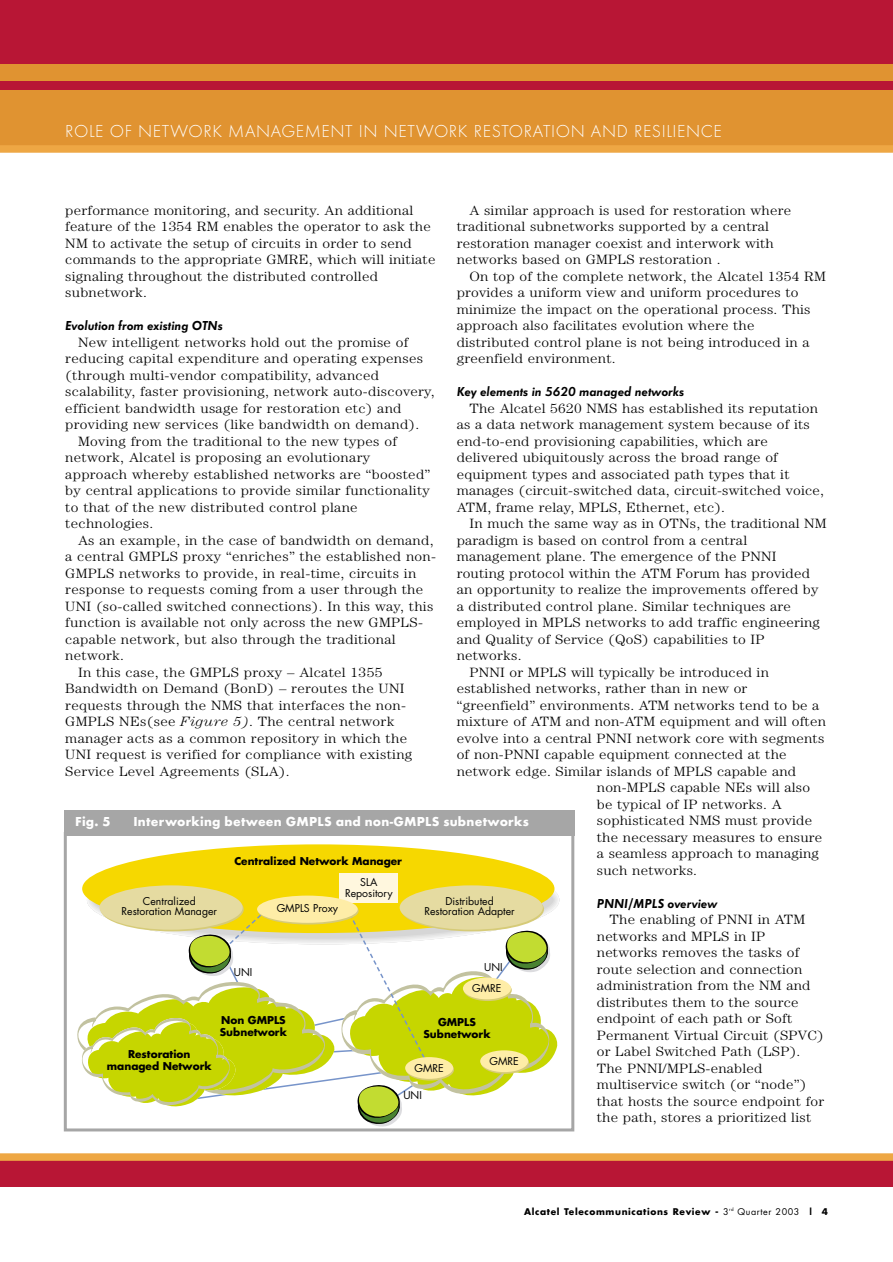
<style>
.page{position:relative;width:893px;height:1262px;background:#fff}
.page>*{position:absolute;margin:0;border:0;box-sizing:border-box;transform-origin:0 0}
.t1{font:300 18px "Futura T";letter-spacing:.035em;color:#fff}
.t2{font:300 13.5px/16.5px "Century";letter-spacing:.015em;color:#000;scale:1.1 1}
.t3{font:italic 600 13.5px "Futura T";color:#000}
.t4{font:700 13.5px "Futura T";letter-spacing:.02em;color:#fff}
.t5{font:10.5px/10.5px "Futura";color:#000;text-align:center}
.t6{font:700 10.5px/12px "Futura";color:#000;text-align:center}
.t7{font:700 9px "Futura";letter-spacing:.07em;color:#000}
.s1{font-style:italic}
.s2{font-weight:400}
</style>
<div class="page">
<div style="left:0;top:0;width:892px;height:149px;background:#e09331"></div>
<div style="left:0;top:0;width:892px;height:64px;background:#b81635"></div>
<div style="left:0;top:81px;width:892px;height:8px;background:#b81635"></div>
<div style="left:0;top:1157px;width:892px;height:29px;background:#b81635"></div>
<div style="left:0;top:145px;width:892px;height:8px;background:#eea744"></div>
<div style="left:0;top:1153px;width:892px;height:7px;background:#eea744"></div>
<div style="left:82px;top:844px;width:472px;height:89px;background:#f6d800;border-radius:50%"></div>
<svg style="left:77px;top:855px;width:482px;height:271px"></svg>
<div style="left:64px;top:832px;width:510px;height:299px;border:3px solid #a6a6a6"></div>
<div style="left:64px;top:809px;width:510px;height:26px;background:#a6a6a6"></div>
<h1 class="t1" style="left:65px;top:123px;width:658px">ROLE OF NETWORK MANAGEMENT IN NETWORK RESTORATION AND RESILIENCE</h1>
<p class="t2" style="left:456px;top:203px;width:305px;text-indent:13px">A similar approach is used for restoration where traditional subnetworks supported by a central restoration manager coexist and interwork with networks based on GMPLS restoration .</p>
<p class="t2" style="left:456px;top:269px;width:337px;text-indent:13px">On top of the complete network, the Alcatel 1354 RM provides a uniform view and uniform procedures to minimize the impact on the operational process. This approach also facilitates evolution where the distributed control plane is not being introduced in a greenfield environment.</p>
<p class="t3" style="left:456px;top:385px;width:229px">Key elements in 5620 managed networks</p>
<p class="t2" style="left:456px;top:401px;width:335px;text-indent:13px">The Alcatel 5620 NMS has established its reputation as a data network management system because of its end-to-end provisioning capabilities, which are delivered ubiquitously across the broad range of equipment types and associated path types that it manages (circuit-switched data, circuit-switched voice, ATM, frame relay, MPLS, Ethernet, etc).</p>
<p class="t2" style="left:469px;top:516px;width:326px">In much the same way as in OTNs, the traditional NM</p>
<p class="t2" style="left:456px;top:533px;width:265px">paradigm is based on control from a central</p>
<p class="t2" style="left:456px;top:549px;width:292px">management plane. The emergence of the PNNI</p>
<p class="t2" style="left:456px;top:566px;width:322px">routing protocol within the ATM Forum has provided</p>
<p class="t2" style="left:456px;top:582px;width:330px">an opportunity to realize the improvements offered by</p>
<p class="t2" style="left:456px;top:599px;width:305px">a distributed control plane. Similar techniques are</p>
<p class="t2" style="left:456px;top:615px;width:332px">employed in MPLS networks to add traffic engineering</p>
<p class="t2" style="left:456px;top:632px;width:281px">and Quality of Service (QoS) capabilities to IP</p>
<p class="t2" style="left:456px;top:648px;width:60px">networks.</p>
<p class="t2" style="left:469px;top:665px;width:274px">PNNI or MPLS will typically be introduced in</p>
<p class="t2" style="left:456px;top:681px;width:266px">established networks, rather than in new or</p>
<p class="t2" style="left:456px;top:698px;width:331px">“greenfield” environments. ATM networks tend to be a</p>
<p class="t2" style="left:456px;top:714px;width:337px">mixture of ATM and non-ATM equipment and will often</p>
<p class="t2" style="left:456px;top:731px;width:336px">evolve into a central PNNI network core with segments</p>
<p class="t2" style="left:456px;top:747px;width:301px">of non-PNNI capable equipment connected at the</p>
<p class="t2" style="left:456px;top:764px;width:310px">network edge. Similar islands of MPLS capable and</p>
<p class="t2" style="left:597px;top:780px;width:195px">non-MPLS capable NEs will also</p>
<p class="t2" style="left:597px;top:797px;width:169px">be typical of IP networks. A</p>
<p class="t2" style="left:597px;top:813px;width:197px">sophisticated NMS must provide</p>
<p class="t2" style="left:597px;top:830px;width:206px">the necessary measures to ensure</p>
<p class="t2" style="left:597px;top:846px;width:203px">a seamless approach to managing</p>
<p class="t2" style="left:597px;top:863px;width:93px">such networks.</p>
<p class="t3" style="left:597px;top:897px;width:122px">PNNI/MPLS overview</p>
<p class="t2" style="left:597px;top:912px;width:208px;text-indent:13px">The enabling of PNNI in ATM networks and MPLS in IP networks removes the tasks of route selection and connection administration from the NM and distributes them to the source endpoint of each path or Soft<br>Permanent Virtual Circuit (SPVC) or Label Switched Path (LSP).<br>The PNNI/MPLS-enabled multiservice switch (or “node”) that hosts the source endpoint for the path, stores a prioritized list</p>
<p class="t2" style="left:65px;top:203px;width:338px">performance monitoring, and security. An additional feature of the 1354 RM enables the operator to ask the NM to activate the setup of circuits in order to send commands to the appropriate GMRE, which will initiate signaling throughout the distributed controlled subnetwork.</p>
<p class="t3" style="left:65px;top:319px;width:159px">Evolution from existing OTNs</p>
<p class="t2" style="left:78px;top:335px;width:302px">New intelligent networks hold out the promise of</p>
<p class="t2" style="left:65px;top:351px;width:327px">reducing capital expenditure and operating expenses</p>
<p class="t2" style="left:65px;top:368px;width:287px">(through multi-vendor compatibility, advanced</p>
<p class="t2" style="left:65px;top:384px;width:337px">scalability, faster provisioning, network auto-discovery,</p>
<p class="t2" style="left:65px;top:401px;width:307px">efficient bandwidth usage for restoration etc) and</p>
<p class="t2" style="left:65px;top:417px;width:323px">providing new services (like bandwidth on demand).</p>
<p class="t2" style="left:78px;top:434px;width:291px">Moving from the traditional to the new types of</p>
<p class="t2" style="left:65px;top:450px;width:279px">network, Alcatel is proposing an evolutionary</p>
<p class="t2" style="left:65px;top:467px;width:333px">approach whereby established networks are “boosted”</p>
<p class="t2" style="left:65px;top:483px;width:333px">by central applications to provide similar functionality</p>
<p class="t2" style="left:65px;top:500px;width:267px">to that of the new distributed control plane</p>
<p class="t2" style="left:65px;top:516px;width:82px">technologies.</p>
<p class="t2" style="left:78px;top:533px;width:325px">As an example, in the case of bandwidth on demand,</p>
<p class="t2" style="left:65px;top:549px;width:338px">a central GMPLS proxy “enriches” the established non-</p>
<p class="t2" style="left:65px;top:566px;width:320px">GMPLS networks to provide, in real-time, circuits in</p>
<p class="t2" style="left:65px;top:582px;width:327px">response to requests coming from a user through the</p>
<p class="t2" style="left:65px;top:599px;width:336px">UNI (so-called switched connections). In this way, this</p>
<p class="t2" style="left:65px;top:615px;width:326px">function is available not only across the new GMPLS-</p>
<p class="t2" style="left:65px;top:632px;width:302px">capable network, but also through the traditional</p>
<p class="t2" style="left:65px;top:648px;width:55px">network.</p>
<p class="t2" style="left:78px;top:665px;width:278px">In this case, the GMPLS proxy – Alcatel 1355</p>
<p class="t2" style="left:65px;top:681px;width:310px">Bandwidth on Demand (BonD) – reroutes the UNI</p>
<p class="t2" style="left:65px;top:698px;width:311px">requests through the NMS that interfaces the non-</p>
<p class="t2" style="left:65px;top:714px;width:301px">GMPLS NEs(see <span class="s1">Figure 5)</span>. The central network</p>
<p class="t2" style="left:65px;top:731px;width:312px">manager acts as a common repository in which the</p>
<p class="t2" style="left:65px;top:747px;width:317px">UNI request is verified for compliance with existing</p>
<p class="t2" style="left:65px;top:764px;width:205px">Service Level Agreements (SLA).</p>
<p class="t4" style="left:75px;top:816px;width:37px">Fig. 5</p>
<p class="t4" style="left:133px;top:816px;width:397px">Interworking between GMPLS and non-GMPLS subnetworks</p>
<p class="t6" style="left:234px;top:856px;width:169px">Centralized Network Manager</p>
<p class="t5" style="left:345px;top:877px;width:49px">SLA<br>Repository</p>
<p class="t5" style="left:122px;top:896px;width:97px">Centralized<br>Restoration Manager</p>
<p class="t5" style="left:424px;top:896px;width:92px">Distributed<br>Restoration Adapter</p>
<p class="t5" style="left:277px;top:904px;width:63px">GMPLS Proxy</p>
<p class="t5" style="left:234px;top:967px;width:20px">UNI</p>
<p class="t5" style="left:472px;top:958px;width:32px;line-height:20.9px;text-align:right">UNI<br>GMRE</p>
<p class="t6" style="left:220px;top:1014px;width:69px;text-align:left">Non GMPLS<br>Subnetwork</p>
<p class="t6" style="left:423px;top:1017px;width:69px">GMPLS<br>Subnetwork</p>
<p class="t6" style="left:107px;top:1049px;width:106px">Restoration managed Network</p>
<p class="t5" style="left:489px;top:1056px;width:31px">GMRE</p>
<p class="t5" style="left:414px;top:1063px;width:31px">GMRE</p>
<p class="t5" style="left:403px;top:1090px;width:20px">UNI</p>
<p class="t7" style="left:524px;top:1207px;width:305px">Alcatel Telecommunications Review - <span class="s2">3</span><sup>rd</sup> <span class="s2">Quarter 2003</span> | 4</p>
</div>
